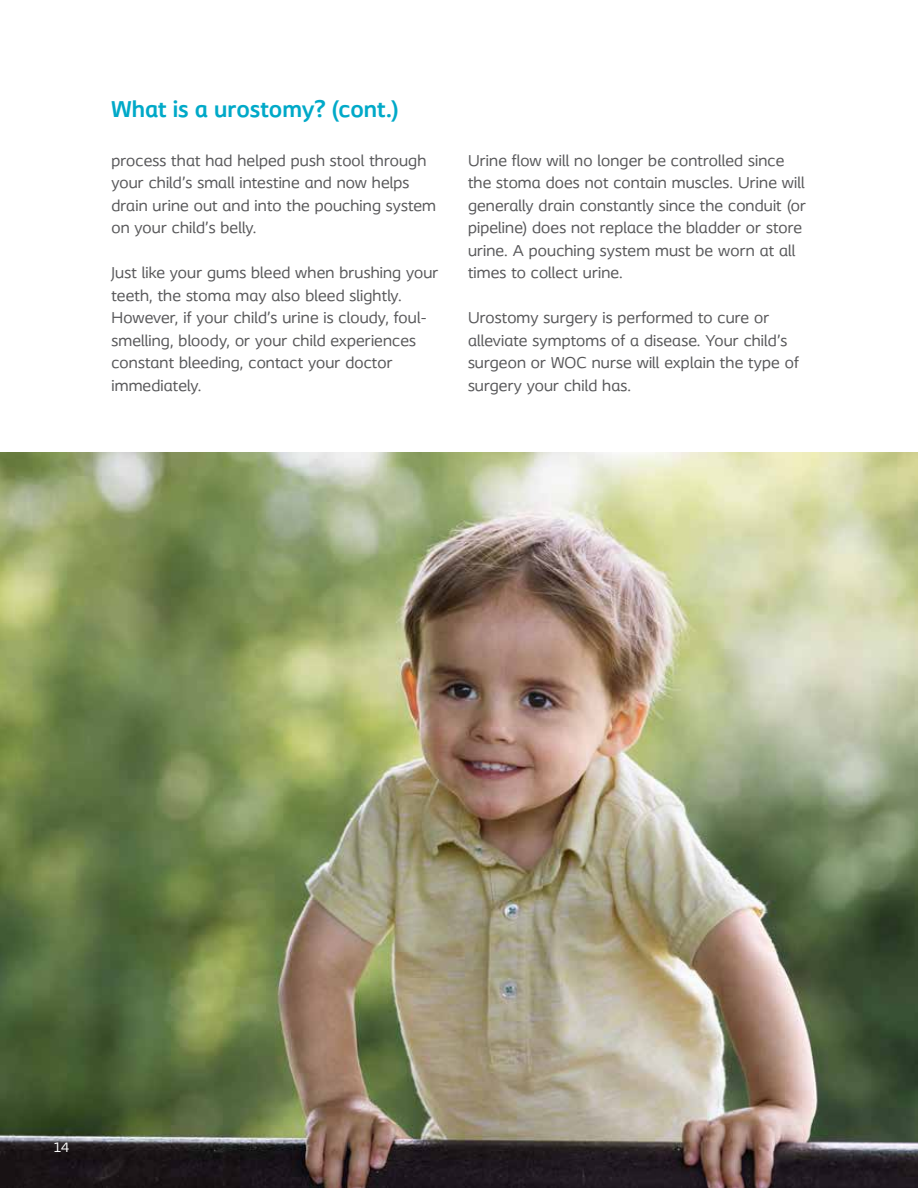
<style>
.page{position:relative;width:918px;height:1188px;background:#fff}
.page>*{position:absolute;margin:0;border:0;box-sizing:border-box;transform-origin:0 0}
.t1{font:700 24px "Coloplast";color:#00a9c8}
.t2{font:16.5px/22.5px "Coloplast";letter-spacing:.01em;color:#58585a}
.t3{font:14.25px "Coloplast";color:#fff}
</style>
<div class="page">
<img style="left:0;top:453px;width:918px;height:735px">
<h1 class="t1" style="left:111px;top:94px;width:289px">What is a urostomy? (cont.)</h1>
<p class="t2" style="left:111px;top:149px;width:326px">process that had helped push stool through your child’s small intestine and now helps drain urine out and into the pouching system on your child’s belly.</p>
<p class="t2" style="left:111px;top:261px;width:329px">Just like your gums bleed when brushing your teeth, the stoma may also bleed slightly.<br>However, if your child’s urine is cloudy, foul&shy;smelling, bloody, or your child experiences constant bleeding, contact your doctor immediately.</p>
<p class="t2" style="left:468px;top:149px;width:340px">Urine flow will no longer be controlled since the stoma does not contain muscles. Urine will generally drain constantly since the conduit (or pipeline) does not replace the bladder or store urine. A pouching system must be worn at all times to collect urine.</p>
<p class="t2" style="left:468px;top:306px;width:332px">Urostomy surgery is performed to cure or alleviate symptoms of a disease. Your child’s surgeon or WOC nurse will explain the type of surgery your child has.</p>
<p class="t3" style="left:53px;top:1139px;width:17px">14</p>
</div>
